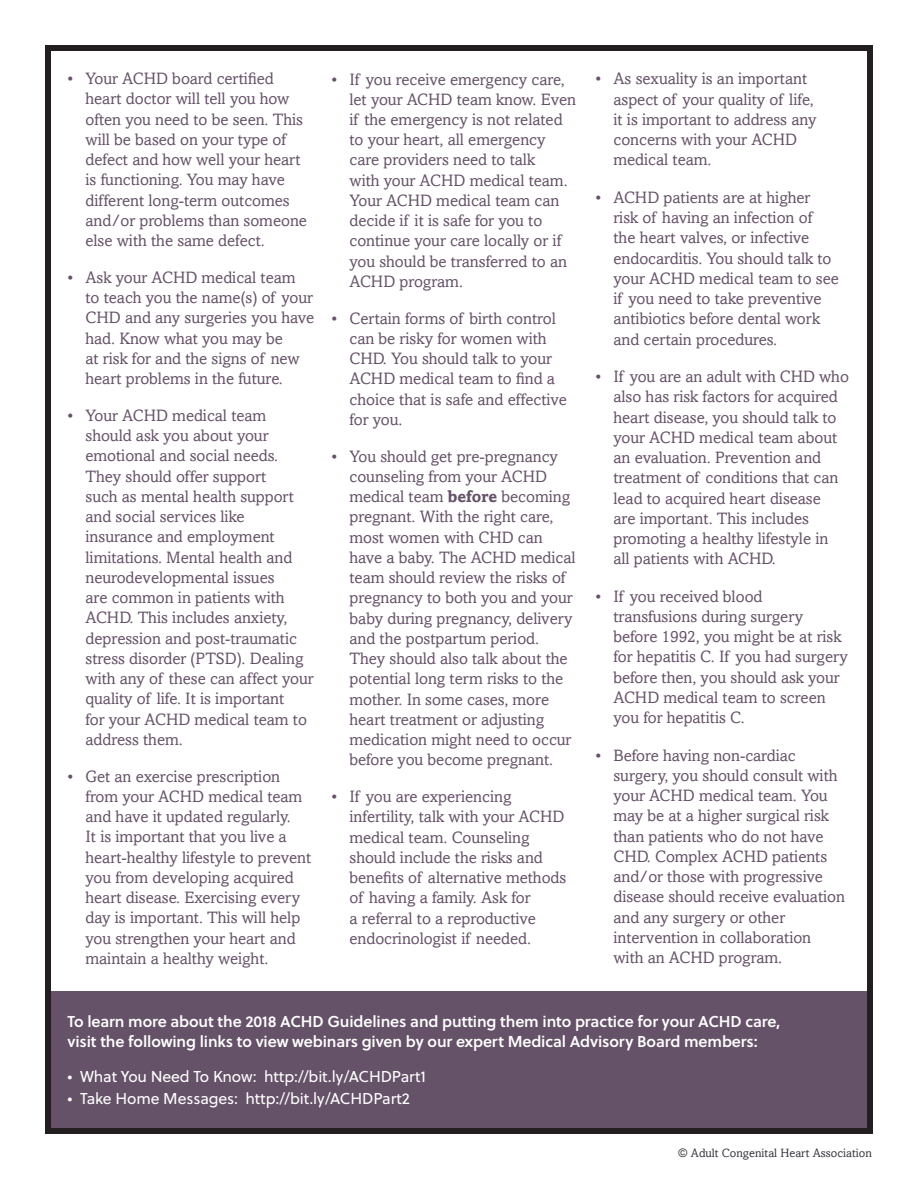
<style>
.page{position:relative;width:918px;height:1188px;background:#fff}
.page>*{position:absolute;margin:0;border:0;box-sizing:border-box;transform-origin:0 0}
.t1{font:16.5px/20.2px "Amasis";color:#655168}
.t2{font:15.75px/20.2px "Soleil Sb";letter-spacing:-.01em;color:#fff}
.t3{font:15.75px "Soleil";letter-spacing:-.01em;color:#fff}
.t4{font:12px "Amasis";color:#38353d}
.s1{font-weight:700}
</style>
<div class="page">
<div style="left:45px;top:992px;width:822px;height:138px;background:#655168"></div>
<div style="left:45px;top:45px;width:828px;height:1089px;border:6px solid #231f20"></div>
<p class="t1" style="left:86px;top:68px;width:223px;text-indent:-18px">• Your ACHD board certified heart doctor will tell you how often you need to be seen. This will be based on your type of defect and how well your heart is functioning. You may have different long-term outcomes and/or problems than someone else with the same defect.</p>
<p class="t1" style="left:86px;top:267px;width:230px;text-indent:-18px">• Ask your ACHD medical team<br>to teach you the name(s) of your<br>CHD and any surgeries you have had. Know what you may be<br>at risk for and the signs of new heart problems in the future.</p>
<p class="t1" style="left:86px;top:405px;width:230px;text-indent:-18px">• Your ACHD medical team should ask you about your emotional and social needs.<br>They should offer support<br>such as mental health support and social services like insurance and employment limitations. Mental health and neurodevelopmental issues<br>are common in patients with<br>ACHD. This includes anxiety, depression and post-traumatic stress disorder (PTSD). Dealing with any of these can affect your quality of life. It is important<br>for your ACHD medical team to address them.</p>
<p class="t1" style="left:86px;top:766px;width:227px;text-indent:-18px">• Get an exercise prescription from your ACHD medical team and have it updated regularly.<br>It is important that you live a heart-healthy lifestyle to prevent you from developing acquired heart disease. Exercising every day is important. This will help you strengthen your heart and maintain a healthy weight.</p>
<p class="t1" style="left:350px;top:69px;width:228px;text-indent:-18px">• If you receive emergency care, let your ACHD team know. Even if the emergency is not related to your heart, all emergency care providers need to talk<br>with your ACHD medical team.<br>Your ACHD medical team can decide if it is safe for you to continue your care locally or if you should be transferred to an<br>ACHD program.</p>
<p class="t1" style="left:350px;top:308px;width:219px;text-indent:-18px">• Certain forms of birth control can be risky for women with<br>CHD. You should talk to your<br>ACHD medical team to find a choice that is safe and effective for you.</p>
<p class="t1" style="left:350px;top:446px;width:228px;text-indent:-18px">• You should get pre-pregnancy counseling from your ACHD medical team <span class="s1">before</span> becoming pregnant. With the right care, most women with CHD can have a baby. The ACHD medical team should review the risks of pregnancy to both you and your baby during pregnancy, delivery and the postpartum period.<br>They should also talk about the potential long term risks to the mother. In some cases, more heart treatment or adjusting medication might need to occur before you become pregnant.</p>
<p class="t1" style="left:350px;top:786px;width:218px;text-indent:-18px">• If you are experiencing infertility, talk with your ACHD medical team. Counseling should include the risks and benefits of alternative methods of having a family. Ask for<br>a referral to a reproductive endocrinologist if needed.</p>
<p class="t1" style="left:614px;top:69px;width:205px;text-indent:-18px">• As sexuality is an important aspect of your quality of life, it is important to address any concerns with your ACHD medical team.</p>
<p class="t1" style="left:614px;top:187px;width:227px;text-indent:-18px">• ACHD patients are at higher risk of having an infection of<br>the heart valves, or infective endocarditis. You should talk to your ACHD medical team to see if you need to take preventive antibiotics before dental work and certain procedures.</p>
<p class="t1" style="left:614px;top:366px;width:237px;text-indent:-18px">• If you are an adult with CHD who also has risk factors for acquired heart disease, you should talk to your ACHD medical team about an evaluation. Prevention and treatment of conditions that can lead to acquired heart disease<br>are important. This includes promoting a healthy lifestyle in<br>all patients with ACHD.</p>
<p class="t1" style="left:614px;top:586px;width:236px;text-indent:-18px">• If you received blood transfusions during surgery before 1992, you might be at risk for hepatitis C. If you had surgery before then, you should ask your<br>ACHD medical team to screen you for hepatitis C.</p>
<p class="t1" style="left:614px;top:745px;width:233px;text-indent:-18px">• Before having non-cardiac surgery, you should consult with your ACHD medical team. You may be at a higher surgical risk than patients who do not have<br>CHD. Complex ACHD patients and/or those with progressive disease should receive evaluation and any surgery or other intervention in collaboration with an ACHD program.</p>
<p class="t2" style="left:68px;top:1011px;width:714px">To learn more about the 2018 ACHD Guidelines and putting them into practice for your ACHD care, visit the following links to view webinars given by our expert Medical Advisory Board members:</p>
<p class="t3" style="left:68px;top:1065px;width:360px">• What You Need To Know: http://bit.ly/ACHDPart1</p>
<p class="t3" style="left:68px;top:1087px;width:344px">• Take Home Messages: http://bit.ly/ACHDPart2</p>
<p class="t4" style="left:678px;top:1146px;width:195px">© Adult Congenital Heart Association</p>
</div>
